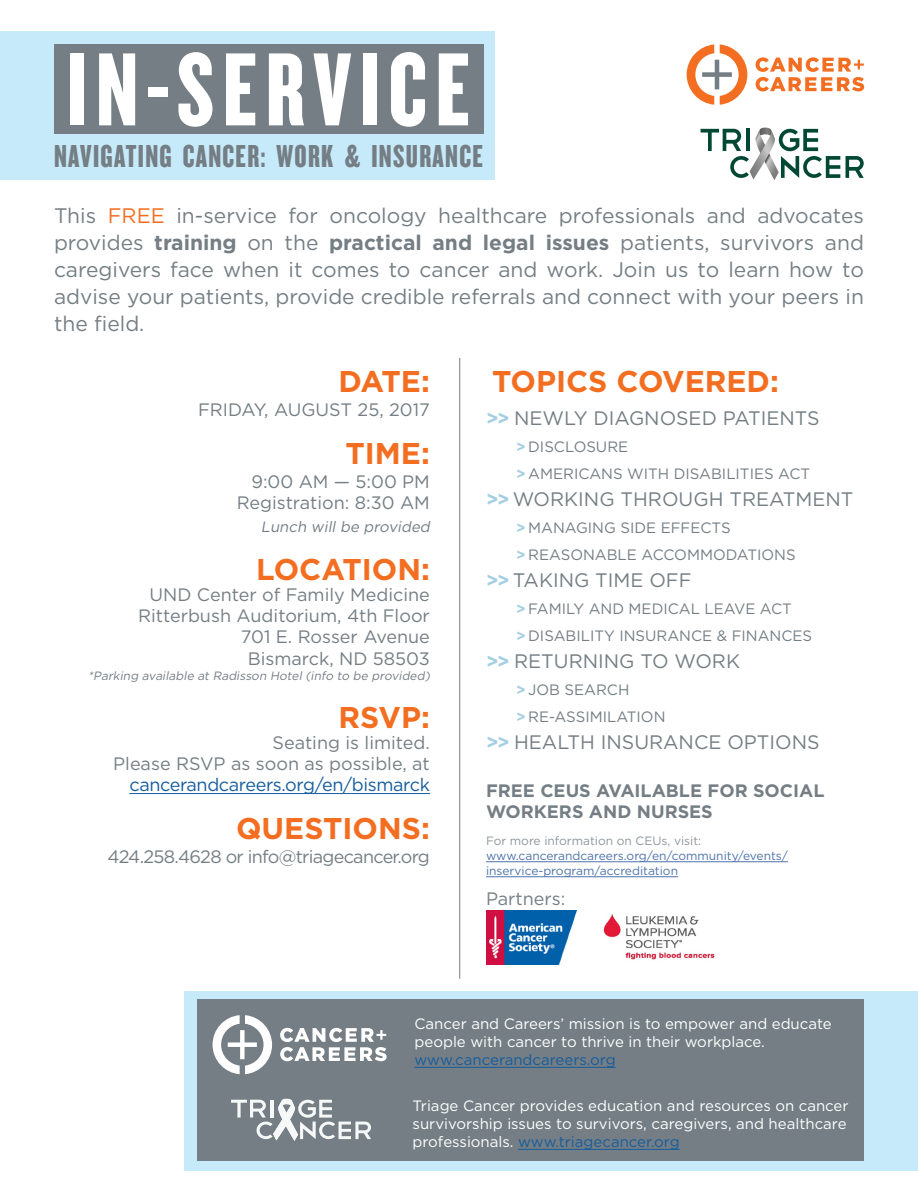
<style>
.page{position:relative;width:918px;height:1188px;background:#fff}
.page>*{position:absolute;margin:0;border:0;box-sizing:border-box;transform-origin:0 0}
.t1{font:108px "Knockout HTF68 Full Featherwt";letter-spacing:.08em;color:#fff}
.t2{font:33px "Knockout HTF68 Full Featherwt";letter-spacing:.04em;color:#747e84}
.t3{font:700 30px "Gotham HTF";color:#f36e21}
.t4{font:21px/27px "Gotham HTF";color:#747e84;text-align:justify}
.t5{font:19.5px "Gotham HTF";color:#747e84}
.t6{font:18px "Gotham HTF";color:#747e84}
.t7{font:700 18px "Gotham HTF";color:#747e84}
.t8{font:18px "Gotham HTF";letter-spacing:-.04em;color:#747e84}
.t9{font:18px "Gotham HTF";letter-spacing:-.02em;color:#175d9e}
.t10{font:15px/18px "Gotham HTF";color:#fff}
.t11{font:15px "Gotham HTF";color:#747e84}
.t12{font:15px "Gotham HTF";color:#175d9e}
.t13{font:italic 15px "Gotham HTF";color:#747e84}
.t14{font:12px/15px "Gotham HTF";color:#4d72ac}
.t15{font:italic 12px "Gotham HTF";color:#747e84}
.t16{font:12px "Gotham HTF";color:#8c959b}
.s1{color:#f36e21}
.s2{font-weight:700}
.s3{font-weight:700;color:#a3cfe3}
.s4{color:#175d9e}
</style>
<div class="page">
<hr style="left:129px;top:793px;width:301px;height:1px;background:#175d9e">
<hr style="left:486px;top:862px;width:302px;height:1px;background:#4d72ac">
<hr style="left:486px;top:877px;width:192px;height:1px;background:#4d72ac">
<div style="left:0;top:31px;width:495px;height:149px;background:#c6eafa"></div>
<div style="left:54px;top:44px;width:430px;height:90px;background:#747e84"></div>
<hr style="left:459px;top:358px;width:1px;height:621px;background:#747e84">
<svg style="left:846px;top:156px;width:18px;height:22px"></svg>
<svg style="left:701px;top:128px;width:139px;height:52px"></svg>
<svg style="left:687px;top:44px;width:60px;height:61px"></svg>
<svg style="left:756px;top:57px;width:108px;height:34px"></svg>
<div style="left:184px;top:991px;width:734px;height:180px;background:#c6eafa"></div>
<div style="left:197px;top:1000px;width:667px;height:161px;background:#747e84"></div>
<svg style="left:213px;top:1015px;width:59px;height:59px"></svg>
<svg style="left:280px;top:1028px;width:107px;height:33px"></svg>
<hr style="left:415px;top:1067px;width:201px;height:1px;background:#175d9e">
<hr style="left:518px;top:1149px;width:162px;height:1px;background:#175d9e">
<img style="left:487px;top:910px;width:89px;height:54px">
<img style="left:603px;top:915px;width:112px;height:45px">
<svg style="left:231px;top:1099px;width:140px;height:42px"></svg>
<p class="t1" style="left:67px;top:35px;width:404px">IN-SERVICE</p>
<p class="t2" style="left:54px;top:140px;width:430px">NAVIGATING CANCER: WORK &amp; INSURANCE</p>
<p class="t4" style="left:54px;top:201px;width:812px">This <span class="s1">FREE</span> in-service for oncology healthcare professionals and advocates provides <span class="s2">training</span> on the <span class="s2">practical and legal issues</span> patients, survivors and caregivers face when it comes to cancer and work. Join us to learn how to advise your patients, provide credible referrals and connect with your peers in the field.</p>
<p class="t3" style="left:339px;top:364px;width:93px">DATE:</p>
<p class="t6" style="left:198px;top:400px;width:233px">FRIDAY, AUGUST 25, 2017</p>
<p class="t3" style="left:345px;top:436px;width:86px">TIME:</p>
<p class="t6" style="left:251px;top:472px;width:180px">9:00 AM — 5:00 PM</p>
<p class="t6" style="left:237px;top:493px;width:195px">Registration: 8:30 AM</p>
<p class="t13" style="left:261px;top:518px;width:174px">Lunch will be provided</p>
<p class="t3" style="left:256px;top:552px;width:175px">LOCATION:</p>
<p class="t6" style="left:150px;top:584px;width:282px">UND Center of Family Medicine</p>
<p class="t6" style="left:138px;top:605px;width:293px">Ritterbush Auditorium, 4th Floor</p>
<p class="t6" style="left:241px;top:626px;width:191px">701 E. Rosser Avenue</p>
<p class="t6" style="left:248px;top:649px;width:184px">Bismarck, ND 58503</p>
<p class="t15" style="left:88px;top:669px;width:346px">*Parking available at Radisson Hotel (info to be provided)</p>
<p class="t3" style="left:339px;top:700px;width:93px">RSVP:</p>
<p class="t6" style="left:273px;top:733px;width:159px">Seating is limited.</p>
<p class="t6" style="left:113px;top:754px;width:318px">Please RSVP as soon as possible, at</p>
<p class="t9" style="left:129px;top:775px;width:302px">cancerandcareers.org/en/bismarck</p>
<p class="t3" style="left:236px;top:811px;width:195px">QUESTIONS:</p>
<p class="t8" style="left:107px;top:847px;width:324px">424.258.4628 or info@triagecancer.org</p>
<p class="t3" style="left:492px;top:364px;width:288px">TOPICS COVERED:</p>
<p class="t5" style="left:486px;top:407px;width:335px"><span class="s3">&gt;&gt;</span> NEWLY DIAGNOSED PATIENTS</p>
<p class="t11" style="left:516px;top:439px;width:114px"><span class="s3">&gt;</span> DISCLOSURE</p>
<p class="t11" style="left:516px;top:466px;width:296px"><span class="s3">&gt;</span> AMERICANS WITH DISABILITIES ACT</p>
<p class="t5" style="left:486px;top:488px;width:369px"><span class="s3">&gt;&gt;</span> WORKING THROUGH TREATMENT</p>
<p class="t11" style="left:516px;top:520px;width:216px"><span class="s3">&gt;</span> MANAGING SIDE EFFECTS</p>
<p class="t11" style="left:516px;top:547px;width:281px"><span class="s3">&gt;</span> REASONABLE ACCOMMODATIONS</p>
<p class="t5" style="left:486px;top:569px;width:207px"><span class="s3">&gt;&gt;</span> TAKING TIME OFF</p>
<p class="t11" style="left:516px;top:601px;width:277px"><span class="s3">&gt;</span> FAMILY AND MEDICAL LEAVE ACT</p>
<p class="t11" style="left:516px;top:628px;width:297px"><span class="s3">&gt;</span> DISABILITY INSURANCE &amp; FINANCES</p>
<p class="t5" style="left:486px;top:650px;width:256px"><span class="s3">&gt;&gt;</span> RETURNING TO WORK</p>
<p class="t11" style="left:516px;top:682px;width:115px"><span class="s3">&gt;</span> JOB SEARCH</p>
<p class="t11" style="left:516px;top:709px;width:151px"><span class="s3">&gt;</span> RE-ASSIMILATION</p>
<p class="t5" style="left:486px;top:731px;width:335px"><span class="s3">&gt;&gt;</span> HEALTH INSURANCE OPTIONS</p>
<p class="t7" style="left:486px;top:780px;width:340px">FREE CEUS AVAILABLE FOR SOCIAL</p>
<p class="t7" style="left:486px;top:801px;width:228px">WORKERS AND NURSES</p>
<p class="t16" style="left:486px;top:834px;width:217px">For more information on CEUs, visit:</p>
<p class="t14" style="left:486px;top:848px;width:304px">www.cancerandcareers.org/en/community/events/ inservice-program/accreditation</p>
<p class="t6" style="left:486px;top:889px;width:81px">Partners:</p>
<p class="t10" style="left:415px;top:1015px;width:419px">Cancer and Careers’ mission is to empower and educate people with cancer to thrive in their workplace.</p>
<p class="t12" style="left:415px;top:1052px;width:203px">www.cancerandcareers.org</p>
<p class="t10" style="left:413px;top:1097px;width:437px">Triage Cancer provides education and resources on cancer survivorship issues to survivors, caregivers, and healthcare professionals. <span class="s4">www.triagecancer.org</span></p>
</div>
